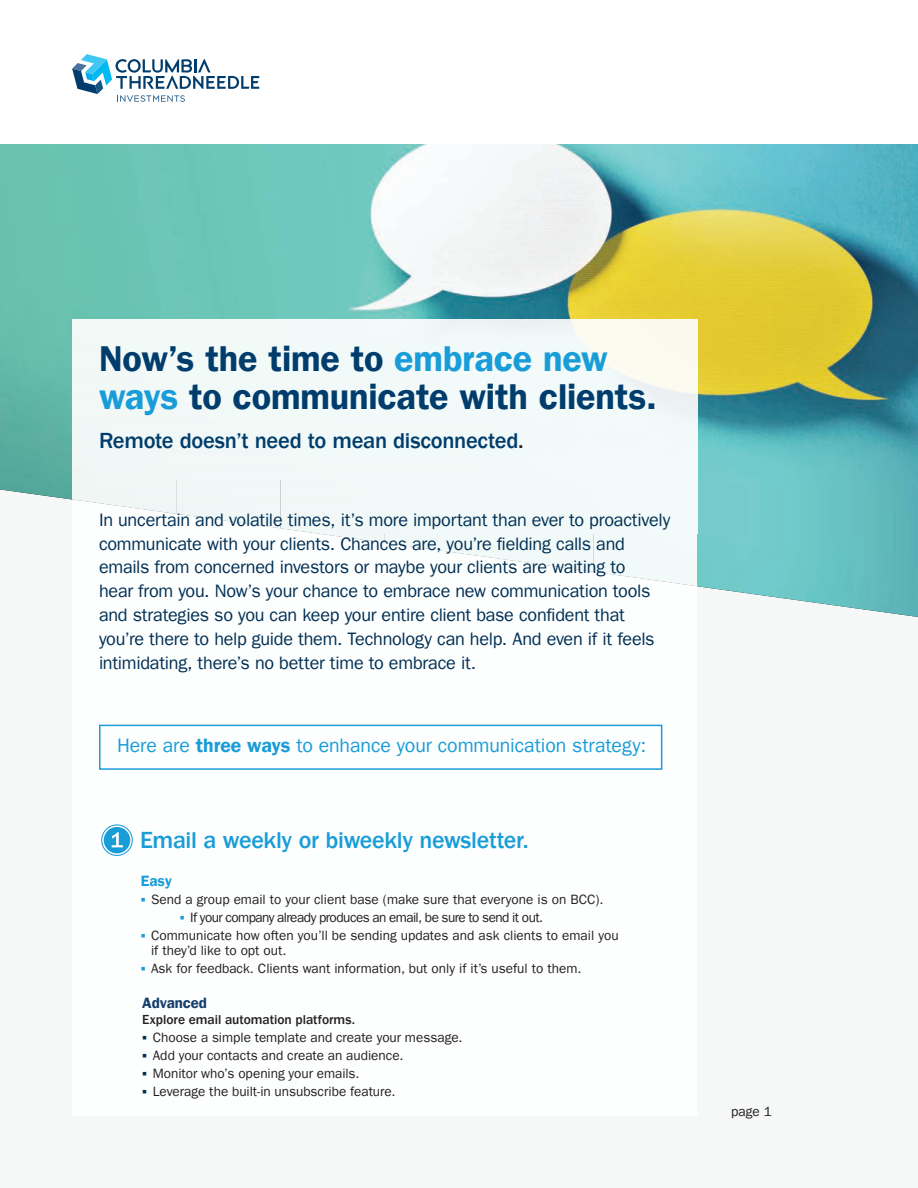
<style>
.page{position:relative;width:918px;height:1188px;background:#fff}
.page>*{position:absolute;margin:0;border:0;box-sizing:border-box;transform-origin:0 0}
.t1{font:700 36px/37.5px "ITC Frank Goth For AMPF Dm";letter-spacing:-.005em;color:#003d6d}
.t2{font:500 24px "ITC Frank Goth For AMPF";letter-spacing:-.015em;color:#199dd9}
.t3{font:500 22.5px "ITC Frank Goth For AMPF";letter-spacing:-.015em;color:#003d6d}
.t4{font:19.5px "ITC Frank Goth For AMPF";letter-spacing:-.005em;color:#199dd9}
.t5{font:18px/24px "ITC Frank Goth For AMPF";letter-spacing:-.015em;color:#002f54}
.t6{font:700 15px "ITC Frank Goth For AMPF Dm";letter-spacing:-.005em;color:#143e6b}
.t7{font:700 15px "ITC Frank Goth For AMPF Dm";color:#199dd9}
.t8{font:13.5px/15px "ITC Frank Goth For AMPF";color:#231f20}
.t9{font:13.5px "ITC Frank Goth For AMPF";letter-spacing:-.04em;color:#231f20}
.t10{font:500 13.5px "ITC Frank Goth For AMPF";color:#231f20}
.s1{color:#199dd9}
.s2{color:#231f20}
.s3{font-family:"ITC Frank Goth For AMPF Dm";font-weight:700}
.s4{color:#002f54}
</style>
<div class="page">
<div style="left:0;top:374px;width:918px;height:814px;background:#f6f8f8"></div>
<img style="left:0;top:144px;width:918px;height:473px">
<svg style="left:72px;top:514px;width:625px;height:342px"></svg>
<img style="left:72px;top:320px;width:626px;height:160px">
<img style="left:72px;top:480px;width:104px;height:34px">
<img style="left:176px;top:480px;width:104px;height:48px">
<img style="left:280px;top:480px;width:418px;height:53px">
<img style="left:313px;top:533px;width:72px;height:10px">
<img style="left:385px;top:533px;width:104px;height:24px">
<img style="left:489px;top:533px;width:104px;height:39px">
<img style="left:593px;top:533px;width:105px;height:53px">
<svg style="left:72px;top:54px;width:187px;height:48px"></svg>
<div style="left:101px;top:824px;width:32px;height:32px;border:1px solid #199dd9;border-radius:50%"></div>
<div style="left:104px;top:827px;width:26px;height:26px;background:#199dd9;border-radius:50%"></div>
<svg style="left:112px;top:832px;width:11px;height:15px"></svg>
<div style="left:99px;top:725px;width:563px;height:45px;border:2px solid #199dd9"></div>
<h1 class="t1" style="left:99px;top:340px;width:560px">Now’s the time to <span class="s1">embrace new ways</span> to communicate with clients.</h1>
<p class="t3" style="left:99px;top:428px;width:426px">Remote doesn’t need to mean disconnected<span class="s2">.</span></p>
<p class="t5" style="left:99px;top:508px;width:573px">In uncertain and volatile times, it’s more important than ever to proactively communicate with your clients. Chances are, you’re fielding calls and emails from concerned investors or maybe your clients are waiting to<br>hear from you. Now’s your chance to embrace new communication tools and strategies so you can keep your entire client base confident that you’re there to help guide them. Technology can help. And even if it feels intimidating, there’s no better time to embrace it.</p>
<p class="t4" style="left:117px;top:734px;width:531px">Here are <span class="s3">three ways</span> to enhance your communication strategy:</p>
<h2 class="t2" style="left:140px;top:827px;width:390px">Email a weekly or biweekly newsletter.</h2>
<p class="t7" style="left:141px;top:872px;width:33px">Easy</p>
<p class="t8" style="left:141px;top:892px;width:464px"><span class="s1">○</span> Send a group email to your client base (make sure that everyone is on BCC).</p>
<p class="t9" style="left:180px;top:910px;width:365px"><span class="s1">○</span> If your company already produces an email, be sure to send it out.</p>
<p class="t8" style="left:151px;top:928px;width:469px;text-indent:-10px"><span class="s1">○</span> Communicate how often you’ll be sending updates and ask clients to email you if they’d like to opt out.</p>
<p class="t8" style="left:141px;top:961px;width:442px"><span class="s1">○</span> Ask for feedback. Clients want information, but only if it’s useful to them.</p>
<p class="t6" style="left:142px;top:994px;width:66px">Advanced</p>
<p class="t10" style="left:142px;top:1012px;width:214px">Explore email automation platforms.</p>
<p class="t8" style="left:142px;top:1030px;width:322px"><span class="s4">○</span> Choose a simple template and create your message.</p>
<p class="t8" style="left:142px;top:1048px;width:263px"><span class="s4">○</span> Add your contacts and create an audience.</p>
<p class="t8" style="left:142px;top:1066px;width:219px"><span class="s4">○</span> Monitor who’s opening your emails.</p>
<p class="t8" style="left:142px;top:1084px;width:255px"><span class="s4">○</span> Leverage the built-in unsubscribe feature.</p>
<p class="t8" style="left:731px;top:1104px;width:42px">page 1</p>
</div>
